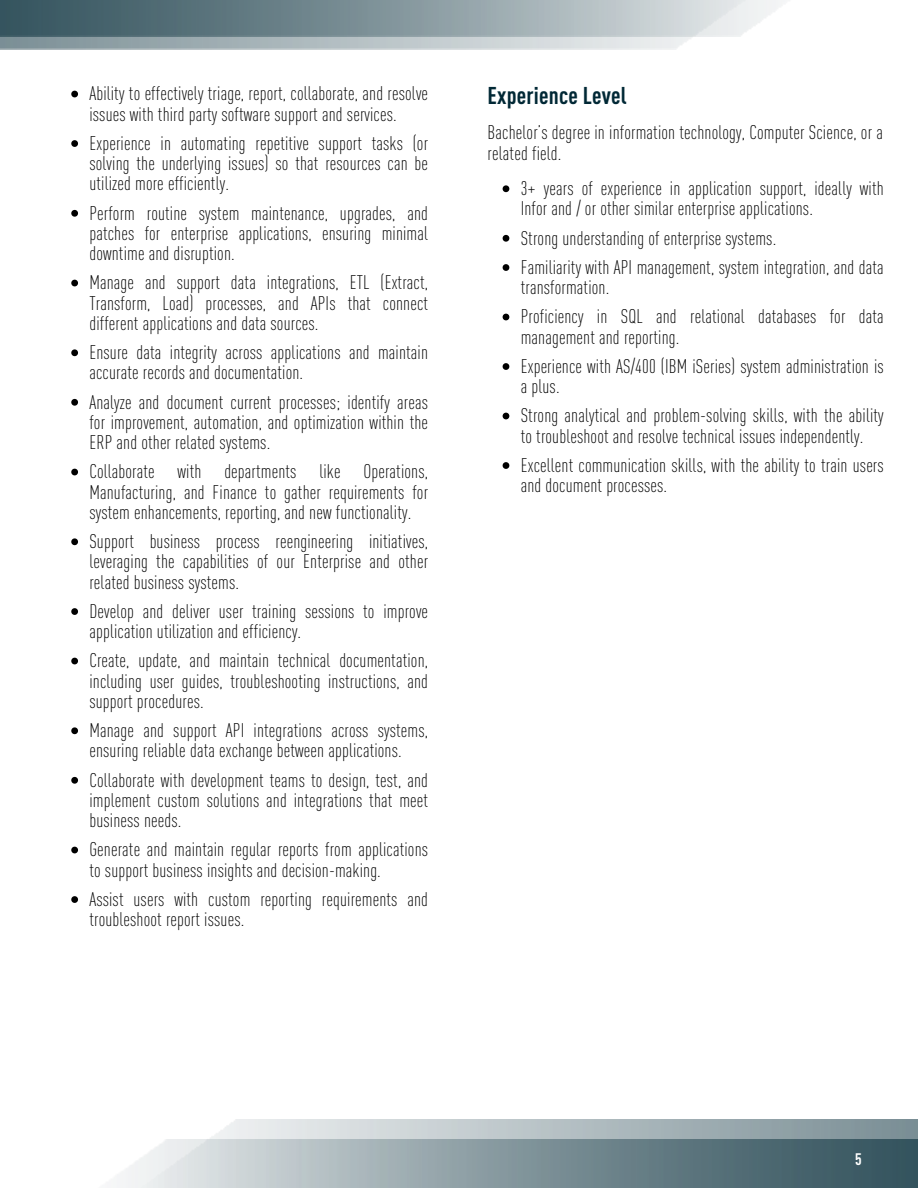
<style>
.page{position:relative;width:918px;height:1188px;background:#fff}
.page>*{position:absolute;margin:0;border:0;box-sizing:border-box;transform-origin:0 0}
.t1{font:700 condensed 24px "DINOT";letter-spacing:.01em;color:#012835}
.t2{font:300 condensed 19.5px/20.2px "DINOT";letter-spacing:.01em;color:#000}
.t3{font:700 condensed 16.5px "DINOT";color:#fff}
</style>
<div class="page">
<img style="left:130px;top:1120px;width:788px;height:68px">
<img style="left:0;top:0;width:753px;height:50px">
<svg style="left:71px;top:91px;width:7px;height:6px"></svg>
<svg style="left:71px;top:140px;width:7px;height:7px"></svg>
<svg style="left:71px;top:210px;width:7px;height:7px"></svg>
<svg style="left:71px;top:280px;width:7px;height:6px"></svg>
<svg style="left:71px;top:349px;width:7px;height:7px"></svg>
<svg style="left:71px;top:399px;width:7px;height:7px"></svg>
<svg style="left:71px;top:469px;width:7px;height:6px"></svg>
<svg style="left:71px;top:538px;width:7px;height:7px"></svg>
<svg style="left:71px;top:608px;width:7px;height:7px"></svg>
<svg style="left:71px;top:658px;width:7px;height:6px"></svg>
<svg style="left:71px;top:727px;width:7px;height:7px"></svg>
<svg style="left:71px;top:777px;width:7px;height:7px"></svg>
<svg style="left:71px;top:847px;width:7px;height:6px"></svg>
<svg style="left:71px;top:896px;width:7px;height:7px"></svg>
<svg style="left:503px;top:185px;width:6px;height:7px"></svg>
<svg style="left:503px;top:235px;width:6px;height:7px"></svg>
<svg style="left:503px;top:264px;width:6px;height:7px"></svg>
<svg style="left:503px;top:314px;width:6px;height:6px"></svg>
<svg style="left:503px;top:363px;width:6px;height:7px"></svg>
<svg style="left:503px;top:413px;width:6px;height:6px"></svg>
<svg style="left:503px;top:462px;width:6px;height:7px"></svg>
<p class="t2" style="left:89px;top:82px;width:340px">Ability to effectively triage, report, collaborate, and resolve issues with third party software support and services.</p>
<p class="t2" style="left:89px;top:132px;width:340px;text-align:justify">Experience in automating repetitive support tasks (or solving the underlying issues) so that resources can be utilized more efficiently.</p>
<p class="t2" style="left:89px;top:202px;width:340px;text-align:justify">Perform routine system maintenance, upgrades, and patches for enterprise applications, ensuring minimal downtime and disruption.</p>
<p class="t2" style="left:89px;top:271px;width:340px;text-align:justify">Manage and support data integrations, ETL (Extract, Transform, Load) processes, and APIs that connect different applications and data sources.</p>
<p class="t2" style="left:89px;top:341px;width:340px">Ensure data integrity across applications and maintain accurate records and documentation.</p>
<p class="t2" style="left:89px;top:391px;width:340px;text-align:justify">Analyze and document current processes; identify areas for improvement, automation, and optimization within the ERP and other related systems.</p>
<p class="t2" style="left:89px;top:460px;width:340px;text-align:justify">Collaborate with departments like Operations, Manufacturing, and Finance to gather requirements for system enhancements, reporting, and new functionality.</p>
<p class="t2" style="left:89px;top:530px;width:340px;text-align:justify">Support business process reengineering initiatives, leveraging the capabilities of our Enterprise and other related business systems.</p>
<p class="t2" style="left:89px;top:600px;width:340px">Develop and deliver user training sessions to improve application utilization and efficiency.</p>
<p class="t2" style="left:89px;top:649px;width:340px;text-align:justify">Create, update, and maintain technical documentation, including user guides, troubleshooting instructions, and support procedures.</p>
<p class="t2" style="left:89px;top:719px;width:340px">Manage and support API integrations across systems, ensuring reliable data exchange between applications.</p>
<p class="t2" style="left:89px;top:769px;width:340px;text-align:justify">Collaborate with development teams to design, test, and implement custom solutions and integrations that meet business needs.</p>
<p class="t2" style="left:89px;top:838px;width:340px">Generate and maintain regular reports from applications to support business insights and decision-making.</p>
<p class="t2" style="left:89px;top:888px;width:340px">Assist users with custom reporting requirements and troubleshoot report issues.</p>
<h1 class="t1" style="left:488px;top:79px;width:141px">Experience Level</h1>
<p class="t2" style="left:488px;top:120px;width:397px;line-height:21.3px">Bachelor’s degree in information technology, Computer Science, or a related field.</p>
<p class="t2" style="left:521px;top:177px;width:365px">3+ years of experience in application support, ideally with<br>Infor and / or other similar enterprise applications.</p>
<p class="t2" style="left:521px;top:227px;width:257px">Strong understanding of enterprise systems.</p>
<p class="t2" style="left:521px;top:256px;width:365px">Familiarity with API management, system integration, and data transformation.</p>
<p class="t2" style="left:521px;top:305px;width:365px">Proficiency in SQL and relational databases for data management and reporting.</p>
<p class="t2" style="left:521px;top:355px;width:365px">Experience with AS/400 (IBM iSeries) system administration is a plus.</p>
<p class="t2" style="left:521px;top:404px;width:365px">Strong analytical and problem-solving skills, with the ability to troubleshoot and resolve technical issues independently.</p>
<p class="t2" style="left:521px;top:454px;width:365px">Excellent communication skills, with the ability to train users and document processes.</p>
<p class="t3" style="left:855px;top:1148px;width:8px">5</p>
</div>
